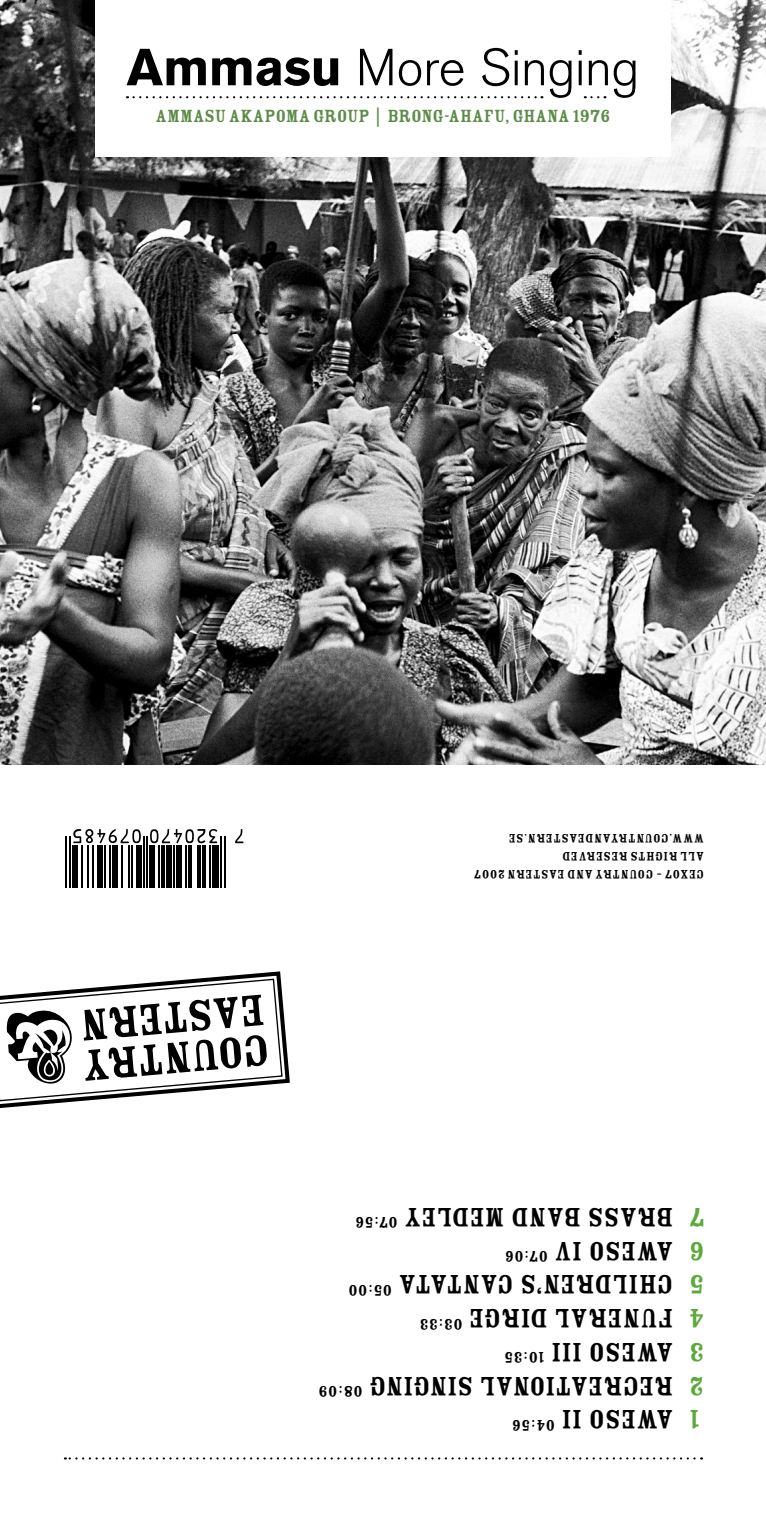
<style>
.page{position:relative;width:766px;height:1531px;background:#fff}
.page>*{position:absolute;margin:0;border:0;box-sizing:border-box;transform-origin:0 0}
.t1{font:300 51.52px "Akzidenz Grotesk BE";letter-spacing:-.01em;color:#000}
.t2{font:48.38px/40.3px "Rosewood Fill";color:#000}
.t3{font:29.25px/33.8px "Rosewood Fill";color:#000}
.t4{font:29.25px/33.8px "Rosewood Fill";color:#5fa841;text-align:justify}
.t5{font:19.35px "Rosewood Fill";letter-spacing:-.005em;color:#5f8b4c}
.t6{font:13.5px/18px "Rosewood Fill";letter-spacing:.04em;color:#000}
.s1{font-weight:700}
.s2{font-family:"Akzidenz Grotesk BE"}
</style>
<div class="page">
<img style="left:0;top:0;width:765px;height:765px">
<div style="left:96px;top:0;width:574px;height:157px;background:#fff"></div>
<svg style="left:127px;top:96px;width:415px;height:2px"></svg>
<svg style="left:591px;top:96px;width:14px;height:2px"></svg>
<hr style="left:224px;top:836px;width:1px;height:52px;background:#000">
<hr style="left:220px;top:836px;width:2px;height:52px;background:#000">
<div style="left:212px;top:845px;width:7px;height:43px;background:#000"></div>
<hr style="left:209px;top:845px;width:1px;height:43px;background:#000">
<hr style="left:202px;top:845px;width:3px;height:43px;background:#000">
<hr style="left:197px;top:845px;width:3px;height:43px;background:#000">
<hr style="left:188px;top:845px;width:4px;height:43px;background:#000">
<hr style="left:185px;top:845px;width:2px;height:43px;background:#000">
<div style="left:177px;top:845px;width:5px;height:43px;background:#000"></div>
<hr style="left:173px;top:845px;width:2px;height:43px;background:#000">
<div style="left:167px;top:845px;width:5px;height:43px;background:#000"></div>
<hr style="left:161px;top:845px;width:4px;height:43px;background:#000">
<hr style="left:158px;top:845px;width:2px;height:43px;background:#000">
<div style="left:150px;top:845px;width:5px;height:43px;background:#000"></div>
<hr style="left:146px;top:836px;width:2px;height:52px;background:#000">
<hr style="left:143px;top:836px;width:2px;height:52px;background:#000">
<div style="left:136px;top:845px;width:5px;height:43px;background:#000"></div>
<hr style="left:131px;top:845px;width:2px;height:43px;background:#000">
<hr style="left:128px;top:845px;width:1px;height:43px;background:#000">
<hr style="left:121px;top:845px;width:2px;height:43px;background:#000">
<div style="left:113px;top:845px;width:5px;height:43px;background:#000"></div>
<hr style="left:109px;top:845px;width:2px;height:43px;background:#000">
<hr style="left:104px;top:845px;width:2px;height:43px;background:#000">
<div style="left:98px;top:845px;width:5px;height:43px;background:#000"></div>
<hr style="left:93px;top:845px;width:1px;height:43px;background:#000">
<hr style="left:88px;top:845px;width:1px;height:43px;background:#000">
<hr style="left:81px;top:845px;width:1px;height:43px;background:#000">
<div style="left:72px;top:845px;width:5px;height:43px;background:#000"></div>
<hr style="left:69px;top:836px;width:2px;height:52px;background:#000">
<hr style="left:66px;top:836px;width:1px;height:52px;background:#000">
<svg style="left:235px;top:829px;width:8px;height:14px"></svg>
<svg style="left:150px;top:829px;width:67px;height:14px"></svg>
<svg style="left:73px;top:829px;width:68px;height:14px"></svg>
<svg style="left:65px;top:1457px;width:629px;height:2px"></svg>
<svg style="left:0;top:971px;width:290px;height:137px"></svg>
<h1 class="t1" style="left:126px;top:39px;width:514px"><span class="s1">Ammasu</span> More Singing</h1>
<p class="t5" style="left:155px;top:105px;width:456px">AMMASU AKAPOMA GROUP <span class="s2">|</span> BRONG-AHAFU, GHANA 1976</p>
<h2 class="t2" style="left:271px;top:1069px;width:190px;rotate:175deg">country eastern</h2>
<p class="t6" style="left:704px;top:883px;width:232px;rotate:-180deg">CEX07 – Country And Eastern 2007<br>All Rights Reserved www.countryandeastern.se</p>
<p class="t3" style="left:673px;top:1436px;width:356px;rotate:-180deg">Aweso II <sup>04:56<br></sup>Recreational Singing <sup>08:09<br></sup>Aweso III <sup>10:35<br></sup>Funeral Dirge <sup>03:33<br></sup>Children’s Cantata <sup>05:00<br></sup>Aweso IV <sup>07:06<br></sup>Brass Band Medley <sup>07:56</sup></p>
<p class="t4" style="left:704px;top:1436px;width:17px;rotate:-180deg">1<br>2<br>3<br>4<br>5<br>6<br>7</p>
</div>
